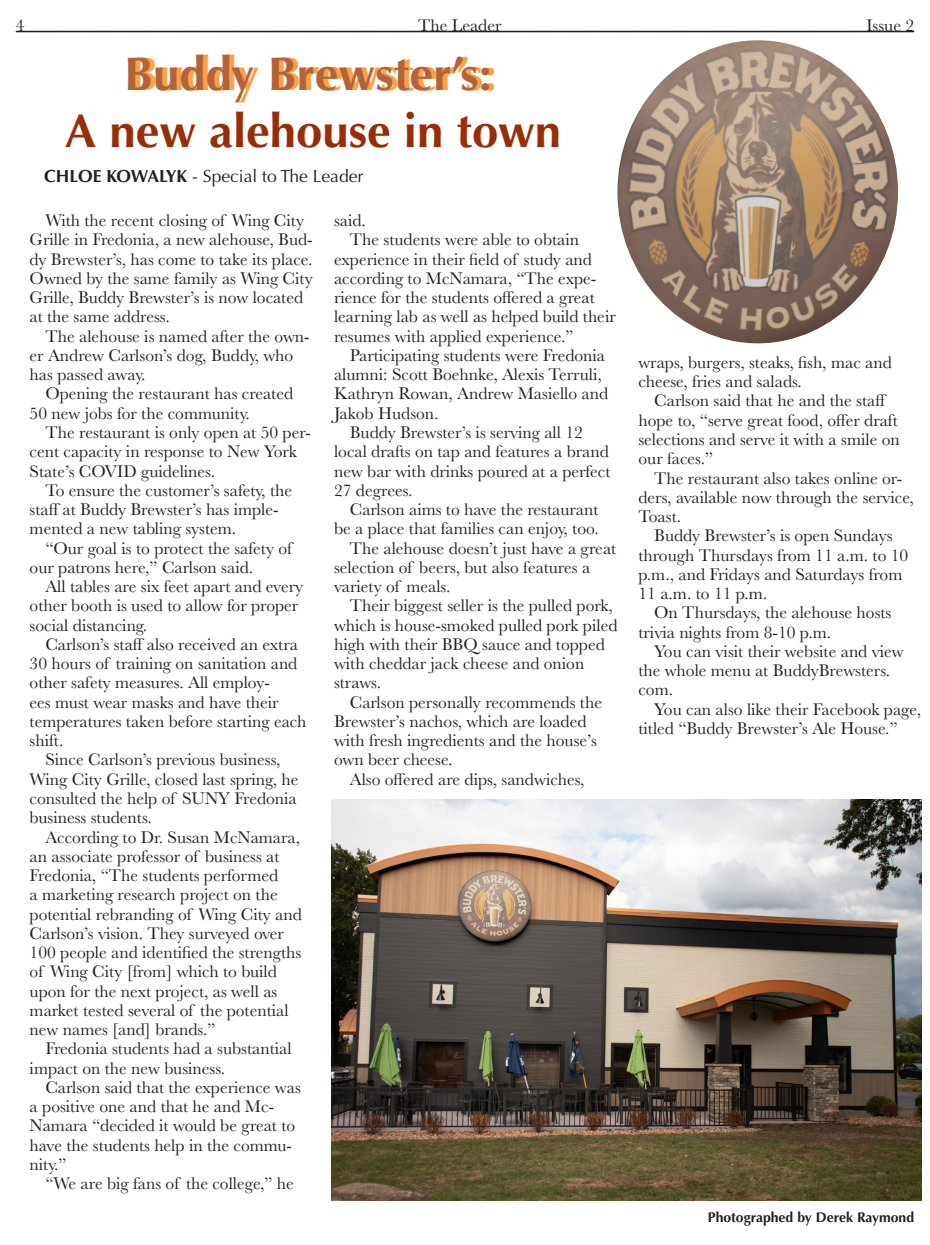
<style>
.page{position:relative;width:930px;height:1245px;background:#fff}
.page>*{position:absolute;margin:0;border:0;box-sizing:border-box;transform-origin:0 0}
.t1{font:700 47.25px "Optima";color:#972e08}
.t2{font:700 47.25px "Optima";color:#b46238}
.t3{font:17.5px/19.2px "Baskerville";color:#231f20}
.t4{font:17.5px "Optima";color:#231f20}
.t5{font:700 14px "Optima";color:#231f20}
.s1{font-weight:700}
</style>
<div class="page">
<svg style="left:15px;top:31px;width:899px;height:1px"></svg>
<img style="left:331px;top:799px;width:590px;height:401px">
<img style="left:617px;top:40px;width:280px;height:303px">
<p class="t3" style="left:16px;top:16px;width:10px">4</p>
<p class="t3" style="left:418px;top:16px;width:85px">The Leader</p>
<p class="t3" style="left:866px;top:16px;width:49px">Issue 2</p>
<p class="t2" style="left:124px;top:47px;width:369px">Buddy Brewster’s:</p>
<p class="t1" style="left:65px;top:103px;width:497px">A new alehouse in town</p>
<p class="t4" style="left:44px;top:165px;width:321px"><span class="s1">CHLOE KOWALYK</span> - Special to The Leader</p>
<p class="t3" style="left:30px;top:211px;width:284px;text-indent:16px">With the recent closing of Wing City Grille in Fredonia, a new alehouse, Bud&shy;dy Brewster’s, has come to take its place.<br>Owned by the same family as Wing City Grille, Buddy Brewster’s is now located at the same address.</p>
<p class="t3" style="left:30px;top:326px;width:281px;text-indent:16px">The alehouse is named after the own&shy;er Andrew Carlson’s dog, Buddy, who has passed away.</p>
<p class="t3" style="left:30px;top:384px;width:265px;text-indent:16px">Opening the restaurant has created<br>50 new jobs for the community.</p>
<p class="t3" style="left:30px;top:423px;width:283px;text-indent:16px">The restaurant is only open at 50 per&shy;cent capacity in response to New York<br>State’s COVID guidelines.</p>
<p class="t3" style="left:30px;top:480px;width:264px;text-indent:16px">To ensure the customer’s safety, the staff at Buddy Brewster’s has imple&shy;mented a new tabling system.</p>
<p class="t3" style="left:30px;top:538px;width:264px;text-indent:16px">“Our goal is to protect the safety of our patrons here,” Carlson said.</p>
<p class="t3" style="left:30px;top:577px;width:275px;text-indent:16px">All tables are six feet apart and every other booth is used to allow for proper social distancing.</p>
<p class="t3" style="left:30px;top:634px;width:278px;text-indent:16px">Carlson’s staff also received an extra<br>30 hours of training on sanitation and other safety measures. All employ-<br>ees must wear masks and have their temperatures taken before starting each shift.</p>
<p class="t3" style="left:30px;top:750px;width:270px;text-indent:16px">Since Carlson’s previous business, Wing City Grille, closed last spring, he consulted the help of SUNY Fredonia business students.</p>
<p class="t3" style="left:30px;top:827px;width:274px;text-indent:16px">According to Dr. Susan McNamara, an associate professor of business at Fredonia, “The students performed<br>a marketing research project on the potential rebranding of Wing City and Carlson’s vision. They surveyed over 100 people and identified the strengths of Wing City [from] which to build upon for the next project, as well as market tested several of the potential new names [and] brands.”</p>
<p class="t3" style="left:30px;top:1039px;width:263px;text-indent:16px">Fredonia students had a substantial impact on the new business.</p>
<p class="t3" style="left:30px;top:1077px;width:273px;text-indent:16px">Carlson said that the experience was a positive one and that he and Mc-<br>Namara “decided it would be great to have the students help in the commu&shy;nity.”</p>
<p class="t3" style="left:45px;top:1173px;width:250px">“We are big fans of the college,” he</p>
<p class="t3" style="left:334px;top:211px;width:33px">said.</p>
<p class="t3" style="left:334px;top:230px;width:283px;text-indent:16px">The students were able to obtain experience in their field of study and according to McNamara, “The expe&shy;rience for the students offered a great learning lab as well as helped build their resumes with applied experience.”</p>
<p class="t3" style="left:334px;top:346px;width:275px;text-indent:16px">Participating students were Fredonia alumni: Scott Boehnke, Alexis Terruli,<br>Kathryn Rowan, Andrew Masiello and<br>Jakob Hudson.</p>
<p class="t3" style="left:334px;top:423px;width:278px;text-indent:16px">Buddy Brewster’s is serving all 12 local drafts on tap and features a brand new bar with drinks poured at a perfect<br>27 degrees.</p>
<p class="t3" style="left:334px;top:500px;width:266px;text-align:right">Carlson aims to have the restaurant be a place that families can enjoy, too.</p>
<p class="t3" style="left:334px;top:538px;width:283px;text-indent:16px">The alehouse doesn’t just have a great selection of beers, but also features a variety of meals.</p>
<p class="t3" style="left:334px;top:596px;width:285px;text-indent:16px">Their biggest seller is the pulled pork, which is house-smoked pulled pork piled high with their BBQ sauce and topped with cheddar jack cheese and onion straws.</p>
<p class="t3" style="left:334px;top:692px;width:269px;text-indent:16px">Carlson personally recommends the<br>Brewster’s nachos, which are loaded with fresh ingredients and the house’s own beer cheese.</p>
<p class="t3" style="left:350px;top:769px;width:236px">Also offered are dips, sandwiches,</p>
<p class="t3" style="left:638px;top:353px;width:255px">wraps, burgers, steaks, fish, mac and cheese, fries and salads.</p>
<p class="t3" style="left:638px;top:391px;width:263px;text-indent:16px">Carlson said that he and the staff hope to, “serve great food, offer draft selections and serve it with a smile on our faces.”</p>
<p class="t3" style="left:638px;top:468px;width:277px;text-indent:16px">The restaurant also takes online or&shy;ders, available now through the service,<br>Toast.</p>
<p class="t3" style="left:638px;top:526px;width:271px;text-indent:16px">Buddy Brewster’s is open Sundays through Thursdays from 11 a.m. to 10 p.m., and Fridays and Saturdays from<br>11 a.m. to 11 p.m.</p>
<p class="t3" style="left:638px;top:603px;width:254px;text-indent:16px">On Thursdays, the alehouse hosts trivia nights from 8-10 p.m.</p>
<p class="t3" style="left:638px;top:641px;width:267px;text-indent:16px">You can visit their website and view the whole menu at BuddyBrewsters. com.</p>
<p class="t3" style="left:638px;top:699px;width:284px;text-indent:16px">You can also like their Facebook page, titled “Buddy Brewster’s Ale House.”</p>
<p class="t5" style="left:707px;top:1209px;width:208px">Photographed by Derek Raymond</p>
</div>
